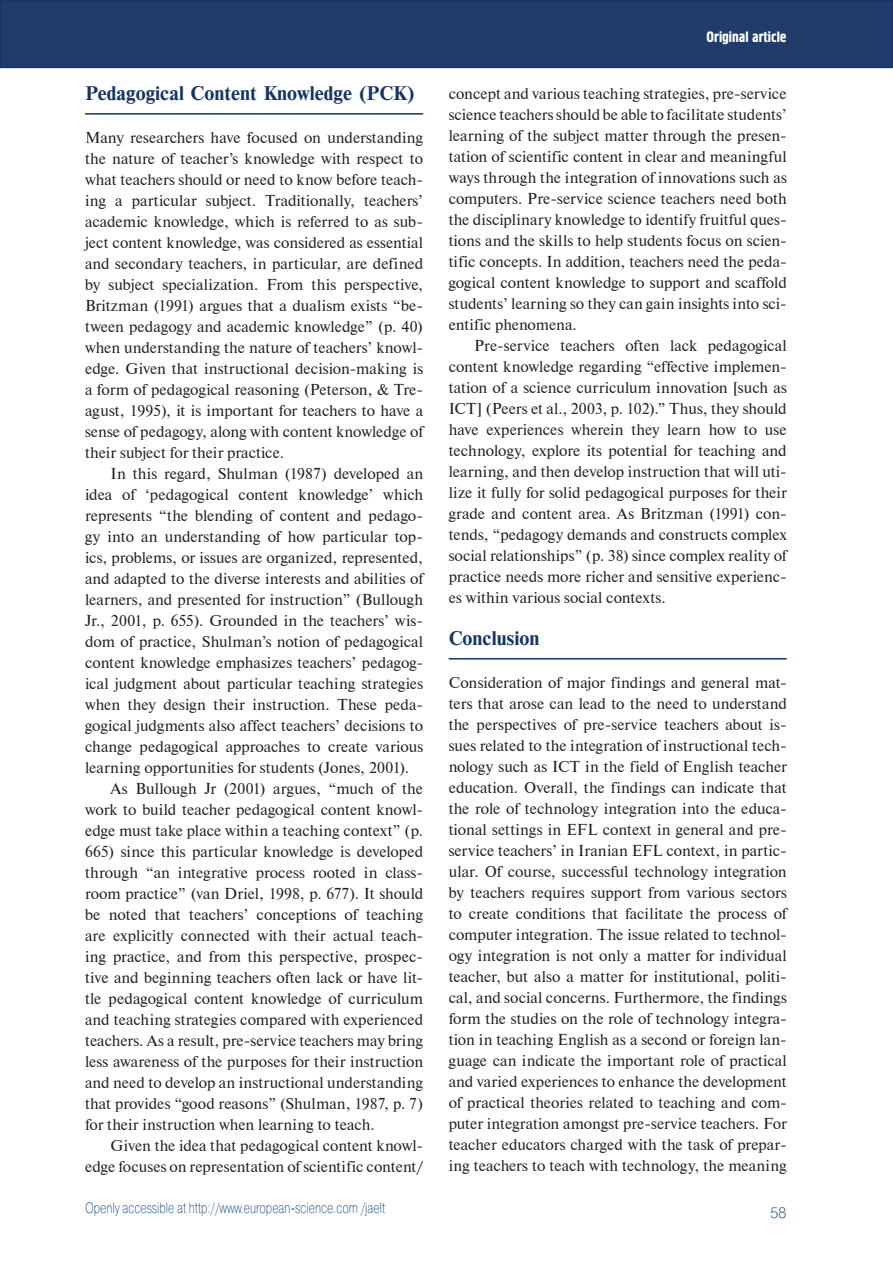
<style>
.page{position:relative;width:893px;height:1263px;background:#fff}
.page>*{position:absolute;margin:0;border:0;box-sizing:border-box;transform-origin:0 0}
.t1{font:18.75px "Newton C Bold";color:#153566}
.t2{font:15.75px/21px "Newton CTT";color:#231f20;text-align:justify}
.t3{font:15px "Pragmatica Light C";color:#134789;scale:.75 1}
.t4{font:15px "Hermes C";color:#fff}
.t5{font:15px "Pragmatica Light C";color:#134789}
</style>
<div class="page">
<div style="left:1px;top:1px;width:891px;height:66px;background:#213c6b"></div>
<div style="left:0;top:0;width:893px;height:68px;border:2px solid #153566"></div>
<hr style="left:85px;top:113px;width:338px;height:2px;background:#153566">
<hr style="left:449px;top:658px;width:338px;height:2px;background:#153566">
<p class="t1" style="left:85px;top:86px;width:331px">Pedagogical Content Knowledge (PCK)</p>
<p class="t2" style="left:85px;top:127px;width:340px">Many researchers have focused on understanding the nature of teacher’s knowledge with respect to what teachers should or need to know before teach&shy;ing a particular subject. Traditionally, teachers’ academic knowledge, which is referred to as sub&shy;ject content knowledge, was considered as essential and secondary teachers, in particular, are defined by subject specialization. From this perspective, Britzman (1991) argues that a dualism exists “be&shy;tween pedagogy and academic knowledge” (p. 40) when understanding the nature of teachers’ knowl&shy;edge. Given that instructional decision-making is a form of pedagogical reasoning (Peterson, &amp; Tre&shy;agust, 1995), it is important for teachers to have a sense of pedagogy, along with content knowledge of their subject for their practice.</p>
<p class="t2" style="left:111px;top:463px;width:314px">In this regard, Shulman (1987) developed an</p>
<p class="t2" style="left:85px;top:484px;width:340px">idea of ‘pedagogical content knowledge’ which</p>
<p class="t2" style="left:85px;top:505px;width:340px">represents “the blending of content and pedago-</p>
<p class="t2" style="left:85px;top:526px;width:340px">gy into an understanding of how particular top-</p>
<p class="t2" style="left:85px;top:547px;width:340px">ics, problems, or issues are organized, represented,</p>
<p class="t2" style="left:85px;top:568px;width:340px">and adapted to the diverse interests and abilities of</p>
<p class="t2" style="left:85px;top:589px;width:340px">learners, and presented for instruction” (Bullough</p>
<p class="t2" style="left:85px;top:610px;width:339px">Jr., 2001, p. 655). Grounded in the teachers’ wis-</p>
<p class="t2" style="left:85px;top:631px;width:340px">dom of practice, Shulman’s notion of pedagogical</p>
<p class="t2" style="left:85px;top:652px;width:340px">content knowledge emphasizes teachers’ pedagog-</p>
<p class="t2" style="left:85px;top:673px;width:339px">ical judgment about particular teaching strategies</p>
<p class="t2" style="left:85px;top:694px;width:340px">when they design their instruction. These peda-</p>
<p class="t2" style="left:85px;top:715px;width:339px">gogical judgments also affect teachers’ decisions to</p>
<p class="t2" style="left:85px;top:736px;width:340px">change pedagogical approaches to create various</p>
<p class="t2" style="left:85px;top:757px;width:326px">learning opportunities for students (Jones, 2001).</p>
<p class="t2" style="left:111px;top:778px;width:314px">As Bullough Jr (2001) argues, “much of the</p>
<p class="t2" style="left:85px;top:799px;width:340px">work to build teacher pedagogical content knowl-</p>
<p class="t2" style="left:85px;top:820px;width:339px">edge must take place within a teaching context” (p.</p>
<p class="t2" style="left:85px;top:841px;width:340px">665) since this particular knowledge is developed</p>
<p class="t2" style="left:85px;top:862px;width:340px">through “an integrative process rooted in class-</p>
<p class="t2" style="left:85px;top:883px;width:340px">room practice” (van Driel, 1998, p. 677). It should</p>
<p class="t2" style="left:85px;top:904px;width:339px">be noted that teachers’ conceptions of teaching</p>
<p class="t2" style="left:85px;top:925px;width:340px">are explicitly connected with their actual teach-</p>
<p class="t2" style="left:85px;top:946px;width:340px">ing practice, and from this perspective, prospec-</p>
<p class="t2" style="left:85px;top:967px;width:339px">tive and beginning teachers often lack or have lit-</p>
<p class="t2" style="left:85px;top:988px;width:340px">tle pedagogical content knowledge of curriculum</p>
<p class="t2" style="left:85px;top:1009px;width:340px">and teaching strategies compared with experienced</p>
<p class="t2" style="left:85px;top:1030px;width:339px">teachers. As a result, pre-service teachers may bring</p>
<p class="t2" style="left:85px;top:1051px;width:340px">less awareness of the purposes for their instruction</p>
<p class="t2" style="left:85px;top:1072px;width:339px">and need to develop an instructional understanding</p>
<p class="t2" style="left:85px;top:1093px;width:340px">that provides “good reasons” (Shulman, 1987, p. 7)</p>
<p class="t2" style="left:85px;top:1114px;width:291px">for their instruction when learning to teach.</p>
<p class="t2" style="left:111px;top:1135px;width:314px">Given the idea that pedagogical content knowl-</p>
<p class="t2" style="left:85px;top:1156px;width:340px">edge focuses on representation of scientific content/</p>
<p class="t3" style="left:85px;top:1202px;width:401px">Openly accessible at http://www.european-science.com /jaelt</p>
<p class="t4" style="left:706px;top:32px;width:82px">Original article</p>
<p class="t2" style="left:449px;top:83px;width:340px">concept and various teaching strategies, pre-service science teachers should be able to facilitate students’ learning of the subject matter through the presen&shy;tation of scientific content in clear and meaningful ways through the integration of innovations such as computers. Pre-service science teachers need both the disciplinary knowledge to identify fruitful ques&shy;tions and the skills to help students focus on scien&shy;tific concepts. In addition, teachers need the peda&shy;gogical content knowledge to support and scaffold students’ learning so they can gain insights into sci&shy;entific phenomena.</p>
<p class="t2" style="left:449px;top:335px;width:340px;text-indent:26px">Pre-service teachers often lack pedagogical content knowledge regarding “effective implemen&shy;tation of a science curriculum innovation [such as ICT] (Peers et al., 2003, p. 102).” Thus, they should have experiences wherein they learn how to use technology, explore its potential for teaching and learning, and then develop instruction that will uti&shy;lize it fully for solid pedagogical purposes for their grade and content area. As Britzman (1991) con&shy;tends, “pedagogy demands and constructs complex social relationships” (p. 38) since complex reality of practice needs more richer and sensitive experienc&shy;es within various social contexts.</p>
<p class="t1" style="left:449px;top:631px;width:92px">Conclusion</p>
<p class="t2" style="left:449px;top:672px;width:340px">Consideration of major findings and general mat&shy;ters that arose can lead to the need to understand the perspectives of pre-service teachers about is&shy;sues related to the integration of instructional tech&shy;nology such as ICT in the field of English teacher education. Overall, the findings can indicate that the role of technology integration into the educa&shy;tional settings in EFL context in general and pre&shy;service teachers’ in Iranian EFL context, in partic&shy;ular. Of course, successful technology integration by teachers requires support from various sectors to create conditions that facilitate the process of computer integration. The issue related to technol&shy;ogy integration is not only a matter for individual teacher, but also a matter for institutional, politi&shy;cal, and social concerns. Furthermore, the findings form the studies on the role of technology integra&shy;tion in teaching English as a second or foreign lan&shy;guage can indicate the important role of practical and varied experiences to enhance the development of practical theories related to teaching and com&shy;puter integration amongst pre-service teachers. For teacher educators charged with the task of prepar&shy;ing teachers to teach with technology, the meaning</p>
<p class="t5" style="left:770px;top:1208px;width:18px">58</p>
</div>
